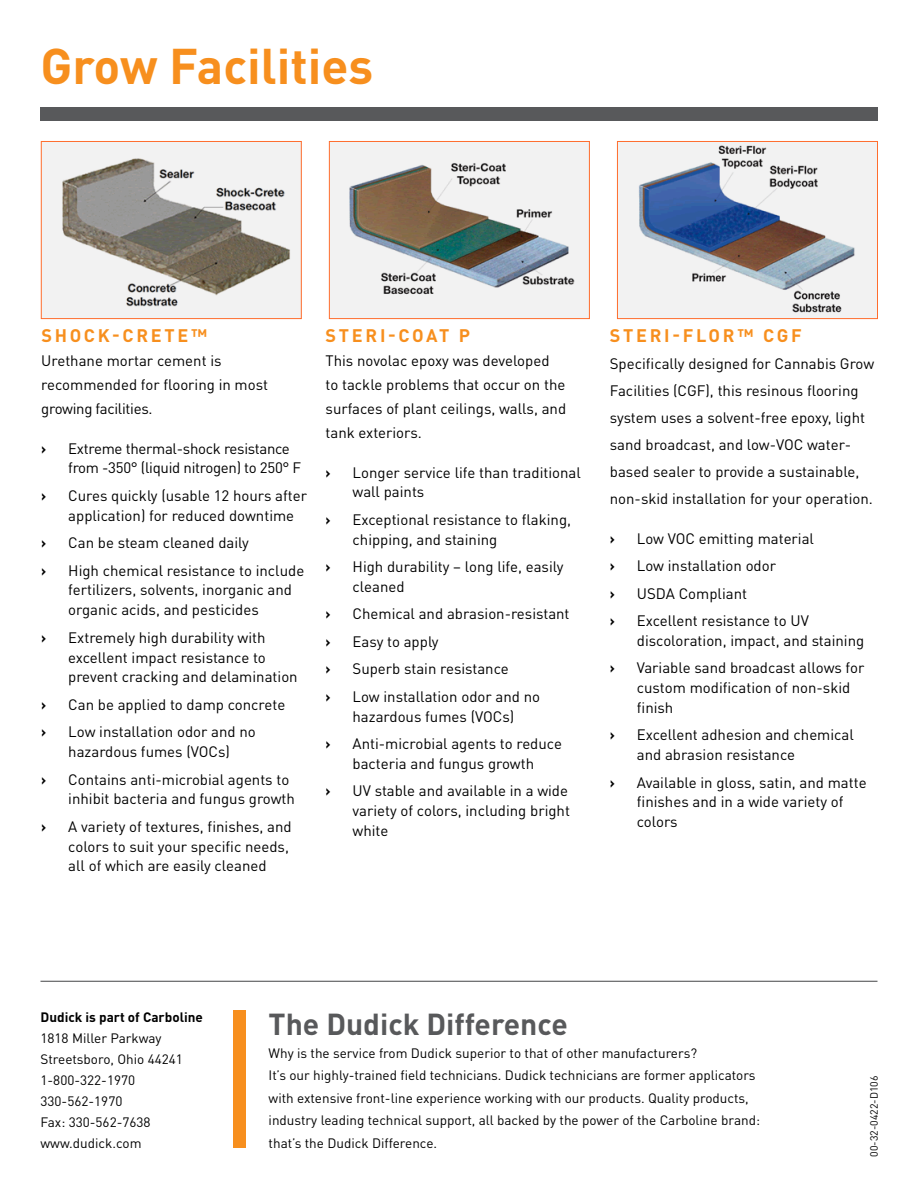
<style>
.page{position:relative;width:918px;height:1188px;background:#fff}
.page>*{position:absolute;margin:0;border:0;box-sizing:border-box;transform-origin:0 0}
.t1{font:700 49.5px "DIN Pro";color:#f78f1e}
.t2{font:700 30px "DIN Pro";color:#58595b}
.t3{font:700 18px "DIN Pro";letter-spacing:.15em;color:#f78f1e}
.t4{font:15px/19.8px "DIN Pro";color:#000}
.t5{font:15px/19.8px "DIN Pro";letter-spacing:-.02em;color:#000}
.t6{font:700 15px "DIN Pro";color:#000}
.t7{font:13.5px/21px "DIN Pro";color:#000}
.t8{font:700 13.5px "DIN Pro";color:#000}
.t9{font:10.5px "DIN Pro";color:#000}
</style>
<div class="page">
<div style="left:40px;top:108px;width:838px;height:13px;background:#58595b"></div>
<img style="left:43px;top:143px;width:257px;height:174px">
<div style="left:41px;top:141px;width:261px;height:178px;border:1px solid #ff6d2d"></div>
<img style="left:331px;top:143px;width:257px;height:174px">
<div style="left:329px;top:141px;width:261px;height:178px;border:1px solid #ff6d2d"></div>
<img style="left:619px;top:143px;width:257px;height:174px">
<div style="left:617px;top:141px;width:261px;height:178px;border:1px solid #ff6d2d"></div>
<hr style="left:40px;top:981px;width:838px;height:1px;background:#58595b">
<div style="left:233px;top:1010px;width:13px;height:138px;background:#f78f1e"></div>
<h1 class="t1" style="left:40px;top:25px;width:335px">Grow Facilities</h1>
<p class="t3" style="left:41px;top:320px;width:168px">SHOCK-CRETE™</p>
<p class="t4" style="left:41px;top:347px;width:228px;line-height:24px">Urethane mortar cement is recommended for flooring in most growing facilities.</p>
<p class="t6" style="left:41px;top:436px;width:7px">›</p>
<p class="t5" style="left:68px;top:437px;width:235px">Extreme thermal-shock resistance from -350° (liquid nitrogen) to 250° F</p>
<p class="t6" style="left:41px;top:483px;width:7px">›</p>
<p class="t4" style="left:68px;top:484px;width:240px">Cures quickly (usable 12 hours after application) for reduced downtime</p>
<p class="t6" style="left:41px;top:530px;width:7px">›</p>
<p class="t4" style="left:68px;top:531px;width:182px">Can be steam cleaned daily</p>
<p class="t6" style="left:41px;top:558px;width:7px">›</p>
<p class="t4" style="left:68px;top:559px;width:238px">High chemical resistance to include fertilizers, solvents, inorganic and organic acids, and pesticides</p>
<p class="t6" style="left:41px;top:625px;width:7px">›</p>
<p class="t4" style="left:68px;top:626px;width:231px">Extremely high durability with excellent impact resistance to prevent cracking and delamination</p>
<p class="t6" style="left:41px;top:692px;width:7px">›</p>
<p class="t4" style="left:68px;top:693px;width:219px">Can be applied to damp concrete</p>
<p class="t6" style="left:41px;top:719px;width:7px">›</p>
<p class="t4" style="left:68px;top:720px;width:189px">Low installation odor and no hazardous fumes (VOCs)</p>
<p class="t6" style="left:41px;top:767px;width:7px">›</p>
<p class="t4" style="left:68px;top:768px;width:228px">Contains anti-microbial agents to inhibit bacteria and fungus growth</p>
<p class="t6" style="left:41px;top:814px;width:7px">›</p>
<p class="t4" style="left:68px;top:815px;width:225px">A variety of textures, finishes, and colors to suit your specific needs, all of which are easily cleaned</p>
<p class="t3" style="left:326px;top:320px;width:146px">STERI-COAT P</p>
<p class="t4" style="left:326px;top:347px;width:242px;line-height:24px">This novolac epoxy was developed<br>to tackle problems that occur on the surfaces of plant ceilings, walls, and tank exteriors.</p>
<p class="t6" style="left:326px;top:460px;width:7px">›</p>
<p class="t4" style="left:353px;top:461px;width:230px">Longer service life than traditional wall paints</p>
<p class="t6" style="left:326px;top:507px;width:7px">›</p>
<p class="t4" style="left:353px;top:508px;width:220px">Exceptional resistance to flaking, chipping, and staining</p>
<p class="t6" style="left:326px;top:554px;width:7px">›</p>
<p class="t4" style="left:353px;top:555px;width:212px">High durability – long life, easily cleaned</p>
<p class="t6" style="left:326px;top:602px;width:7px">›</p>
<p class="t4" style="left:353px;top:603px;width:219px">Chemical and abrasion-resistant</p>
<p class="t6" style="left:326px;top:629px;width:7px">›</p>
<p class="t4" style="left:353px;top:630px;width:88px">Easy to apply</p>
<p class="t6" style="left:326px;top:656px;width:7px">›</p>
<p class="t4" style="left:353px;top:658px;width:158px">Superb stain resistance</p>
<p class="t6" style="left:326px;top:684px;width:7px">›</p>
<p class="t4" style="left:353px;top:685px;width:189px">Low installation odor and no hazardous fumes (VOCs)</p>
<p class="t6" style="left:326px;top:731px;width:7px">›</p>
<p class="t4" style="left:353px;top:732px;width:211px">Anti-microbial agents to reduce bacteria and fungus growth</p>
<p class="t6" style="left:326px;top:778px;width:7px">›</p>
<p class="t4" style="left:353px;top:780px;width:219px">UV stable and available in a wide variety of colors, including bright white</p>
<p class="t3" style="left:610px;top:320px;width:193px">STERI-FLOR™ CGF</p>
<p class="t4" style="left:610px;top:348px;width:266px;line-height:27px">Specifically designed for Cannabis Grow Facilities (CGF), this resinous flooring system uses a solvent-free epoxy, light sand broadcast, and low-VOC water&shy;based sealer to provide a sustainable, non-skid installation for your operation.</p>
<p class="t6" style="left:610px;top:526px;width:7px">›</p>
<p class="t4" style="left:637px;top:527px;width:179px">Low VOC emitting material</p>
<p class="t6" style="left:610px;top:553px;width:7px">›</p>
<p class="t4" style="left:637px;top:554px;width:141px">Low installation odor</p>
<p class="t6" style="left:610px;top:581px;width:7px">›</p>
<p class="t4" style="left:637px;top:582px;width:112px">USDA Compliant</p>
<p class="t6" style="left:610px;top:608px;width:7px">›</p>
<p class="t4" style="left:637px;top:609px;width:229px">Excellent resistance to UV discoloration, impact, and staining</p>
<p class="t6" style="left:610px;top:655px;width:7px">›</p>
<p class="t4" style="left:637px;top:657px;width:229px">Variable sand broadcast allows for custom modification of non-skid finish</p>
<p class="t6" style="left:610px;top:722px;width:7px">›</p>
<p class="t4" style="left:637px;top:724px;width:218px">Excellent adhesion and chemical and abrasion resistance</p>
<p class="t6" style="left:610px;top:770px;width:7px">›</p>
<p class="t4" style="left:637px;top:771px;width:231px">Available in gloss, satin, and matte finishes and in a wide variety of colors</p>
<p class="t8" style="left:40px;top:1005px;width:164px">Dudick is part of Carboline</p>
<p class="t7" style="left:40px;top:1026px;width:144px">1818 Miller Parkway<br>Streetsboro, Ohio 44241<br>1-800-322-1970<br>330-562-1970<br>Fax: 330-562-7638 www.dudick.com</p>
<h2 class="t2" style="left:269px;top:999px;width:301px">The Dudick Difference</h2>
<p class="t7" style="left:269px;top:1040px;width:493px;line-height:22.5px">Why is the service from Dudick superior to that of other manufacturers?<br>It’s our highly-trained field technicians. Dudick technicians are former applicators with extensive front-line experience working with our products. Quality products, industry leading technical support, all backed by the power of the Carboline brand: that’s the Dudick Difference.</p>
<p class="t9" style="left:866px;top:1156px;width:82px;rotate:-90deg">00-32-0422-D106</p>
</div>
